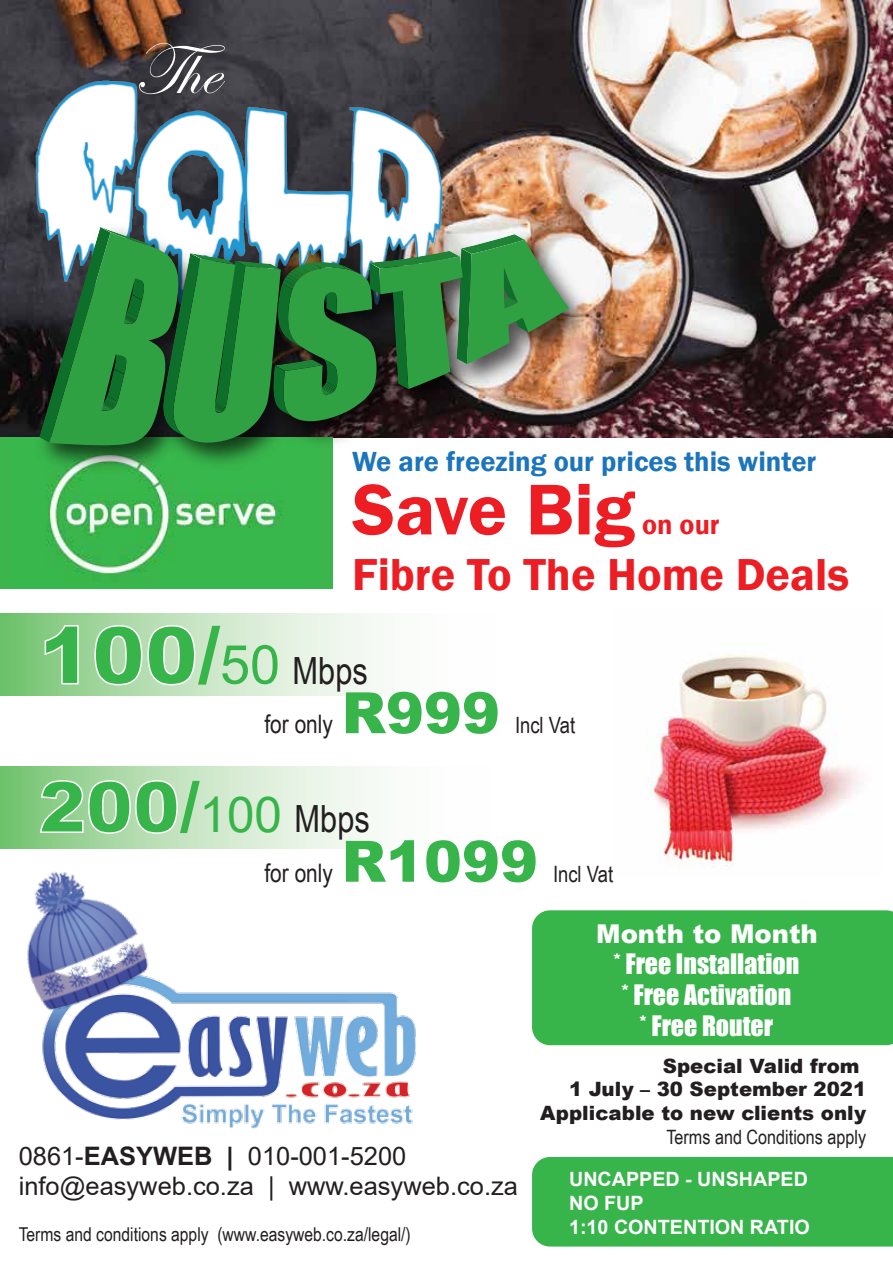
<style>
.page{position:relative;width:893px;height:1263px;background:#fff}
.page>*{position:absolute;margin:0;border:0;box-sizing:border-box;transform-origin:0 0}
.t1{font:900 79.5px "Arial";color:#37b44a}
.t2{font:600 74.25px "Franklin Gothic";color:#ed1d24}
.t3{font:74.1px "Edwardian Script ITC";color:#fff}
.t4{font:900 70.5px "Arial";color:#37b44a}
.t5{font:900 57px "Arial";color:#37b44a}
.t6{font:600 46.05px "Franklin Gothic";color:#ed1d24}
.t7{font:600 28.35px "Franklin Gothic";color:#1c75bc}
.t8{font:600 28.2px "Franklin Gothic";color:#ed1d24}
.t9{font:25.95px/31px "Impact";color:#fff;text-align:center}
.t10{font:900 25.95px "Arial";color:#fff}
.t11{font:25.5px/30.6px "Arial";color:#231f20}
.t12{font:25.5px "Arial Narrow";color:#231f20}
.t13{font:22.5px "Arial Narrow";color:#231f20}
.t14{font:900 19.8px "Arial";color:#231f20}
.t15{font:19.8px "Arial Narrow";color:#231f20}
.t16{font:700 19.65px/23.7px "Arial";color:#fff}
.t17{font:19.05px "Arial Narrow";color:#231f20}
.s1{font-weight:400;font-size:54px}
.s2{font-family:"Arial Narrow";font-weight:400;font-size:37.5px;color:#231f20}
.s3{font-weight:400;font-size:49.5px}
.s4{font-weight:700}
</style>
<div class="page">
<svg style="left:0;top:614px;width:379px;height:82px;background:#c5e5c2"></svg>
<svg style="left:0;top:766px;width:374px;height:82px;background:#c9e6c6"></svg>
<div style="left:532px;top:1157px;width:361px;height:89px;background:#37b44a"></div>
<div style="left:532px;top:910px;width:361px;height:135px;background:#37b44a"></div>
<img style="left:0;top:0;width:893px;height:437px">
<img style="left:0;top:0;width:548px;height:348px">
<img style="left:649px;top:655px;width:212px;height:213px">
<svg style="left:44px;top:624px;width:35px;height:61px;background:#9bd397"></svg>
<svg style="left:94px;top:624px;width:102px;height:62px;background:#bde0b9"></svg>
<svg style="left:39px;top:779px;width:140px;height:55px;background:#b2dcae"></svg>
<img style="left:42px;top:984px;width:374px;height:145px">
<img style="left:0;top:437px;width:332px;height:152px">
<img style="left:27px;top:215px;width:575px;height:263px">
<img style="left:39px;top:227px;width:530px;height:218px">
<img style="left:0;top:845px;width:164px;height:184px">
<h3 class="t3" style="left:133px;top:29px;width:93px">Th e</h3>
<h3 class="t7" style="left:352px;top:444px;width:466px">We are freezing our prices this winter</h3>
<h2 class="t2" style="left:352px;top:464px;width:284px">Save Big</h2>
<h3 class="t8" style="left:642px;top:508px;width:79px">on our</h3>
<h3 class="t6" style="left:352px;top:546px;width:498px">Fibre To The Home Deals</h3>
<h1 class="t1" style="left:39px;top:598px;width:330px">100/<span class="s1">50</span> <span class="s2">Mbps</span></h1>
<p class="t12" style="left:264px;top:705px;width:70px">for only</p>
<h3 class="t5" style="left:342px;top:671px;width:160px">R999</h3>
<p class="t13" style="left:515px;top:709px;width:62px">Incl Vat</p>
<h3 class="t4" style="left:39px;top:756px;width:332px">200/<span class="s3">100</span> <span class="s2">Mbps</span></h3>
<p class="t12" style="left:264px;top:854px;width:70px">for only</p>
<h3 class="t5" style="left:342px;top:820px;width:198px">R1099</h3>
<p class="t13" style="left:553px;top:857px;width:62px">Incl Vat</p>
<h3 class="t10" style="left:596px;top:915px;width:223px">Month to Month</h3>
<h3 class="t9" style="left:613px;top:947px;width:187px">* Free Installation * Free Activation<br>* Free Router</h3>
<p class="t11" style="left:19px;top:1140px;width:501px">0861-<span class="s4">EASYWEB |</span> 010-001-5200 info@easyweb.co.za | www.easyweb.co.za</p>
<p class="t17" style="left:19px;top:1221px;width:394px">Terms and conditions apply (www.easyweb.co.za/legal/)</p>
<p class="t14" style="left:663px;top:1051px;width:198px">Special Valid from</p>
<p class="t14" style="left:569px;top:1075px;width:298px">1 July – 30 September 2021</p>
<p class="t14" style="left:540px;top:1098px;width:327px">Applicable to new clients only</p>
<p class="t15" style="left:666px;top:1122px;width:201px">Terms and Conditions apply</p>
<p class="t16" style="left:569px;top:1168px;width:242px">UNCAPPED - UNSHAPED<br>NO FUP<br>1:10 CONTENTION RATIO</p>
</div>
